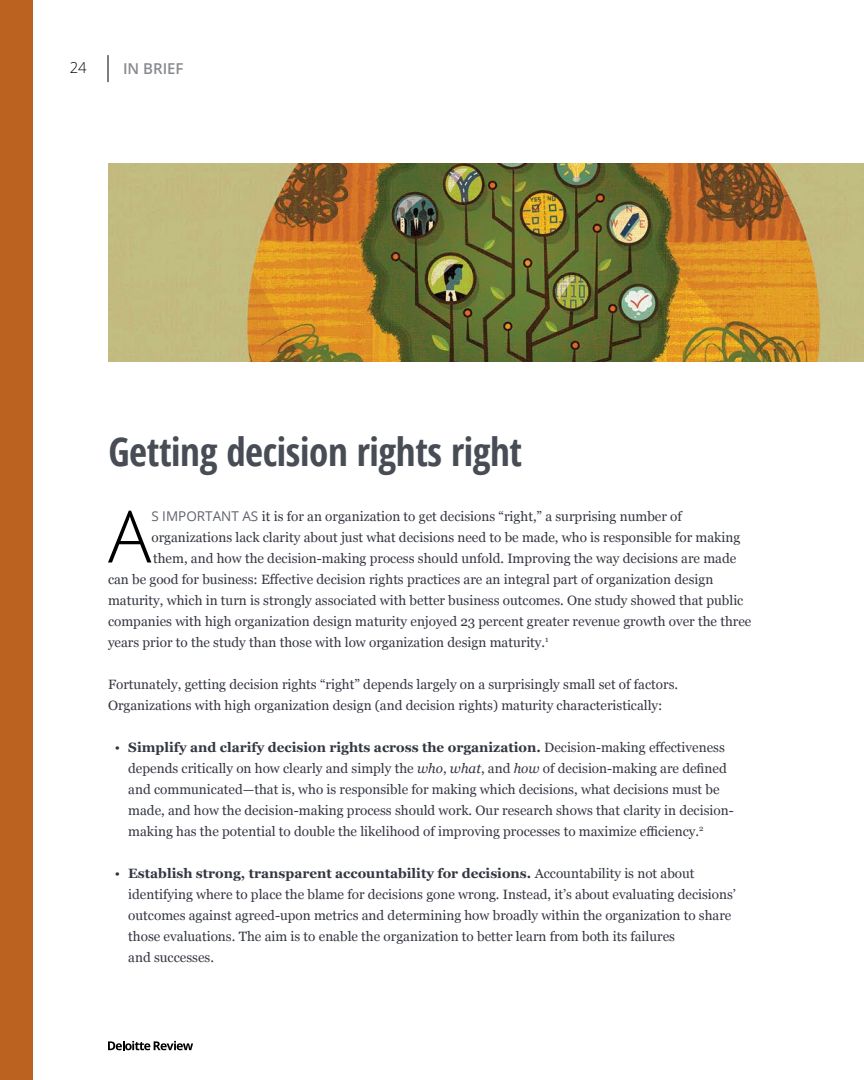
<style>
.page{position:relative;width:864px;height:1080px;background:#fff}
.page>*{position:absolute;margin:0;border:0;box-sizing:border-box;transform-origin:0 0}
.body-dropcap{font:300 72.3px "Open Sans";color:#000}
.heading1{font:700 39px "Open Sans Condensed";letter-spacing:-.01em;color:#474c55}
.t1{font:600 15px "Open Sans";color:#878a8f}
.t2{font:300 15px "Open Sans";color:#000}
.body-copy{font:13.5px/21px "Georgia";color:#343741}
.body-dropcap-2{font:13.5px "Georgia";color:#343741}
.s1{font-family:"Open Sans";color:#5f636a}
.s2{font-weight:700}
.s3{font-style:italic}
</style>
<div class="page">
<div style="left:0;top:0;width:32px;height:1080px;background:#bb6220"></div>
<img style="left:108px;top:163px;width:756px;height:198px">
<svg style="left:108px;top:55px;width:1px;height:27px"></svg>
<svg style="left:108px;top:1041px;width:85px;height:9px"></svg>
<p class="t2" style="left:70px;top:58px;width:18px">24</p>
<p class="t1" style="left:123px;top:58px;width:62px">IN BRIEF</p>
<p class="heading1" style="left:108px;top:425px;width:415px">Getting decision rights right</p>
<p class="body-dropcap" style="left:108px;top:487px;width:45px">A</p>
<p class="body-dropcap-2" style="left:151px;top:506px;width:532px"><span class="s1">S IMPORTANT AS</span> it is for an organization to get decisions “right,” a surprising number of</p>
<p class="body-dropcap-2" style="left:151px;top:527px;width:590px">organizations lack clarity about just what decisions need to be made, who is responsible for making</p>
<p class="body-dropcap-2" style="left:153px;top:548px;width:585px">them, and how the decision-making process should unfold. Improving the way decisions are made</p>
<p class="body-dropcap-2" style="left:108px;top:569px;width:607px">can be good for business: Effective decision rights practices are an integral part of organization design</p>
<p class="body-dropcap-2" style="left:108px;top:590px;width:637px">maturity, which in turn is strongly associated with better business outcomes. One study showed that public</p>
<p class="body-dropcap-2" style="left:108px;top:611px;width:645px">companies with high organization design maturity enjoyed 23 percent greater revenue growth over the three</p>
<p class="body-dropcap-2" style="left:108px;top:632px;width:442px">years prior to the study than those with low organization design maturity.<sup>1</sup></p>
<p class="body-copy" style="left:108px;top:673px;width:572px">Fortunately, getting decision rights “right” depends largely on a surprisingly small set of factors.<br>Organizations with high organization design (and decision rights) maturity characteristically:</p>
<p class="body-copy" style="left:128px;top:736px;width:607px;text-indent:-14px">• <span class="s2">Simplify and clarify decision rights across the organization.</span> Decision-making effectiveness depends critically on how clearly and simply the <span class="s3">who</span>, <span class="s3">what</span>, and <span class="s3">how</span> of decision-making are defined and communicated—that is, who is responsible for making which decisions, what decisions must be made, and how the decision-making process should work. Our research shows that clarity in decision&shy;making has the potential to double the likelihood of improving processes to maximize efficiency.<sup>2</sup></p>
<p class="body-copy" style="left:128px;top:862px;width:609px;text-indent:-14px">• <span class="s2">Establish strong, transparent accountability for decisions.</span> Accountability is not about identifying where to place the blame for decisions gone wrong. Instead, it’s about evaluating decisions’ outcomes against agreed-upon metrics and determining how broadly within the organization to share those evaluations. The aim is to enable the organization to better learn from both its failures<br>and successes.</p>
</div>
